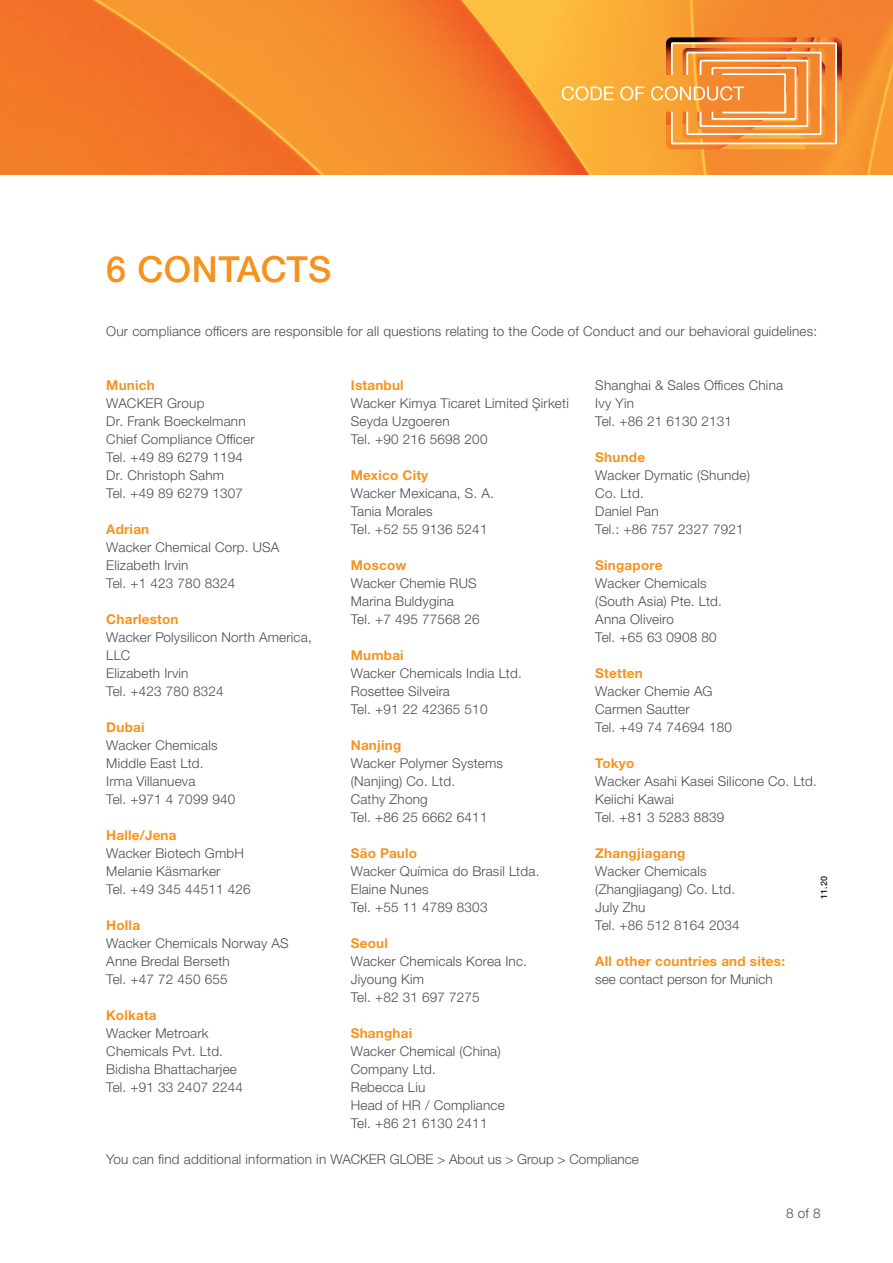
<style>
.page{position:relative;width:893px;height:1263px;background:#fff}
.page>*{position:absolute;margin:0;border:0;box-sizing:border-box;transform-origin:0 0}
.t1{font:500 36px "Helvetica Panfor Wacker";letter-spacing:.005em;color:#f7931d}
._01_Copy{font:300 13.5px/18px "Helvetica Panfor Wacker";letter-spacing:.015em;color:#4b4c4d}
._02_Headlin{font:700 13.5px "Helvetica Panfor Wacker";letter-spacing:.015em;color:#f7931d}
.t2{font:500 9px "Helvetica Panfor Wacker";color:#231f20}
</style>
<div class="page">
<img style="left:0;top:0;width:893px;height:174px">
<img style="left:666px;top:37px;width:176px;height:112px">
<svg style="left:562px;top:42px;width:275px;height:102px"></svg>
<p class="t1" style="left:106px;top:248px;width:226px">6 CONTACTS</p>
<p class="_01_Copy" style="left:106px;top:322px;width:712px">Our compliance officers are responsible for all questions relating to the Code of Conduct and our behavioral guidelines:</p>
<p class="_02_Headlin" style="left:106px;top:377px;width:50px">Munich</p>
<p class="_01_Copy" style="left:106px;top:394px;width:100px">WACKER Group</p>
<p class="_01_Copy" style="left:106px;top:412px;width:141px">Dr. Frank Boeckelmann</p>
<p class="_01_Copy" style="left:106px;top:430px;width:150px">Chief Compliance Officer</p>
<p class="_01_Copy" style="left:106px;top:448px;width:138px">Tel. +49 89 6279 1194</p>
<p class="_01_Copy" style="left:106px;top:466px;width:119px">Dr. Christoph Sahm</p>
<p class="_01_Copy" style="left:106px;top:484px;width:138px">Tel. +49 89 6279 1307</p>
<p class="_02_Headlin" style="left:106px;top:521px;width:44px">Adrian</p>
<p class="_01_Copy" style="left:106px;top:538px;width:175px">Wacker Chemical Corp. USA</p>
<p class="_01_Copy" style="left:106px;top:556px;width:84px">Elizabeth Irvin</p>
<p class="_01_Copy" style="left:106px;top:574px;width:130px">Tel. +1 423 780 8324</p>
<p class="_02_Headlin" style="left:106px;top:611px;width:74px">Charleston</p>
<p class="_01_Copy" style="left:106px;top:628px;width:207px">Wacker Polysilicon North America,</p>
<p class="_01_Copy" style="left:106px;top:646px;width:25px">LLC</p>
<p class="_01_Copy" style="left:106px;top:664px;width:84px">Elizabeth Irvin</p>
<p class="_01_Copy" style="left:106px;top:682px;width:119px">Tel. +423 780 8324</p>
<p class="_02_Headlin" style="left:106px;top:719px;width:40px">Dubai</p>
<p class="_01_Copy" style="left:106px;top:736px;width:113px">Wacker Chemicals</p>
<p class="_01_Copy" style="left:106px;top:754px;width:99px">Middle East Ltd.</p>
<p class="_01_Copy" style="left:106px;top:772px;width:91px">Irma Villanueva</p>
<p class="_01_Copy" style="left:106px;top:790px;width:130px">Tel. +971 4 7099 940</p>
<p class="_02_Headlin" style="left:106px;top:827px;width:72px">Halle/Jena</p>
<p class="_01_Copy" style="left:106px;top:844px;width:139px">Wacker Biotech GmbH</p>
<p class="_01_Copy" style="left:106px;top:862px;width:116px">Melanie Käsmarker</p>
<p class="_01_Copy" style="left:106px;top:880px;width:146px">Tel. +49 345 44511 426</p>
<p class="_02_Headlin" style="left:106px;top:917px;width:35px">Holla</p>
<p class="_01_Copy" style="left:106px;top:934px;width:184px">Wacker Chemicals Norway AS</p>
<p class="_01_Copy" style="left:106px;top:952px;width:125px">Anne Bredal Berseth</p>
<p class="_01_Copy" style="left:106px;top:970px;width:123px">Tel. +47 72 450 655</p>
<p class="_02_Headlin" style="left:106px;top:1007px;width:52px">Kolkata</p>
<p class="_01_Copy" style="left:106px;top:1024px;width:104px">Wacker Metroark</p>
<p class="_01_Copy" style="left:106px;top:1042px;width:118px">Chemicals Pvt. Ltd.</p>
<p class="_01_Copy" style="left:106px;top:1060px;width:132px">Bidisha Bhattacharjee</p>
<p class="_01_Copy" style="left:106px;top:1078px;width:138px">Tel. +91 33 2407 2244</p>
<p class="_02_Headlin" style="left:351px;top:377px;width:54px">Istanbul</p>
<p class="_01_Copy" style="left:351px;top:394px;width:220px">Wacker Kimya Ticaret Limited Şirketi</p>
<p class="_01_Copy" style="left:351px;top:412px;width:100px">Seyda Uzgoeren</p>
<p class="_01_Copy" style="left:351px;top:430px;width:138px">Tel. +90 216 5698 200</p>
<p class="_02_Headlin" style="left:351px;top:467px;width:79px">Mexico City</p>
<p class="_01_Copy" style="left:351px;top:484px;width:145px">Wacker Mexicana, S. A.</p>
<p class="_01_Copy" style="left:351px;top:502px;width:83px">Tania Morales</p>
<p class="_01_Copy" style="left:351px;top:520px;width:138px">Tel. +52 55 9136 5241</p>
<p class="_02_Headlin" style="left:351px;top:557px;width:57px">Moscow</p>
<p class="_01_Copy" style="left:351px;top:574px;width:127px">Wacker Chemie RUS</p>
<p class="_01_Copy" style="left:351px;top:592px;width:105px">Marina Buldygina</p>
<p class="_01_Copy" style="left:351px;top:610px;width:130px">Tel. +7 495 77568 26</p>
<p class="_02_Headlin" style="left:351px;top:647px;width:54px">Mumbai</p>
<p class="_01_Copy" style="left:351px;top:664px;width:173px">Wacker Chemicals India Ltd.</p>
<p class="_01_Copy" style="left:351px;top:682px;width:101px">Rosettee Silveira</p>
<p class="_01_Copy" style="left:351px;top:700px;width:138px">Tel. +91 22 42365 510</p>
<p class="_02_Headlin" style="left:351px;top:737px;width:52px">Nanjing</p>
<p class="_01_Copy" style="left:351px;top:754px;width:154px">Wacker Polymer Systems</p>
<p class="_01_Copy" style="left:351px;top:772px;width:106px">(Nanjing) Co. Ltd.</p>
<p class="_01_Copy" style="left:351px;top:790px;width:78px">Cathy Zhong</p>
<p class="_01_Copy" style="left:351px;top:808px;width:138px">Tel. +86 25 6662 6411</p>
<p class="_02_Headlin" style="left:351px;top:845px;width:68px">São Paulo</p>
<p class="_01_Copy" style="left:351px;top:862px;width:190px">Wacker Química do Brasil Ltda.</p>
<p class="_01_Copy" style="left:351px;top:880px;width:79px">Elaine Nunes</p>
<p class="_01_Copy" style="left:351px;top:898px;width:138px">Tel. +55 11 4789 8303</p>
<p class="_02_Headlin" style="left:351px;top:935px;width:39px">Seoul</p>
<p class="_01_Copy" style="left:351px;top:952px;width:178px">Wacker Chemicals Korea Inc.</p>
<p class="_01_Copy" style="left:351px;top:970px;width:75px">Jiyoung Kim</p>
<p class="_01_Copy" style="left:351px;top:988px;width:130px">Tel. +82 31 697 7275</p>
<p class="_02_Headlin" style="left:351px;top:1025px;width:63px">Shanghai</p>
<p class="_01_Copy" style="left:351px;top:1042px;width:151px">Wacker Chemical (China)</p>
<p class="_01_Copy" style="left:351px;top:1060px;width:87px">Company Ltd.</p>
<p class="_01_Copy" style="left:351px;top:1078px;width:156px">Rebecca Liu<br>Head of HR / Compliance</p>
<p class="_01_Copy" style="left:351px;top:1114px;width:138px">Tel. +86 21 6130 2411</p>
<p class="_01_Copy" style="left:595px;top:376px;width:189px">Shanghai &amp; Sales Offices China</p>
<p class="_01_Copy" style="left:595px;top:394px;width:40px">Ivy Yin</p>
<p class="_01_Copy" style="left:595px;top:412px;width:138px">Tel. +86 21 6130 2131</p>
<p class="_02_Headlin" style="left:595px;top:449px;width:51px">Shunde</p>
<p class="_01_Copy" style="left:595px;top:466px;width:156px">Wacker Dymatic (Shunde)</p>
<p class="_01_Copy" style="left:595px;top:484px;width:50px">Co. Ltd.</p>
<p class="_01_Copy" style="left:595px;top:502px;width:65px">Daniel Pan</p>
<p class="_01_Copy" style="left:595px;top:520px;width:150px">Tel.: +86 757 2327 7921</p>
<p class="_02_Headlin" style="left:595px;top:557px;width:69px">Singapore</p>
<p class="_01_Copy" style="left:595px;top:574px;width:128px">Wacker Chemicals (South Asia) Pte. Ltd.</p>
<p class="_01_Copy" style="left:595px;top:610px;width:80px">Anna Oliveiro</p>
<p class="_01_Copy" style="left:595px;top:628px;width:123px">Tel. +65 63 0908 80</p>
<p class="_02_Headlin" style="left:595px;top:665px;width:49px">Stetten</p>
<p class="_01_Copy" style="left:595px;top:682px;width:119px">Wacker Chemie AG</p>
<p class="_01_Copy" style="left:595px;top:700px;width:96px">Carmen Sautter</p>
<p class="_01_Copy" style="left:595px;top:718px;width:138px">Tel. +49 74 74694 180</p>
<p class="_02_Headlin" style="left:595px;top:755px;width:40px">Tokyo</p>
<p class="_01_Copy" style="left:595px;top:772px;width:223px">Wacker Asahi Kasei Silicone Co. Ltd.</p>
<p class="_01_Copy" style="left:595px;top:790px;width:80px">Keiichi Kawai</p>
<p class="_01_Copy" style="left:595px;top:808px;width:130px">Tel. +81 3 5283 8839</p>
<p class="_02_Headlin" style="left:595px;top:845px;width:92px">Zhangjiagang</p>
<p class="_01_Copy" style="left:595px;top:862px;width:113px">Wacker Chemicals</p>
<p class="_01_Copy" style="left:595px;top:880px;width:141px">(Zhangjiagang) Co. Ltd.</p>
<p class="_01_Copy" style="left:595px;top:898px;width:52px">July Zhu</p>
<p class="_01_Copy" style="left:595px;top:916px;width:146px">Tel. +86 512 8164 2034</p>
<p class="_02_Headlin" style="left:595px;top:953px;width:191px">All other countries and sites:</p>
<p class="_01_Copy" style="left:595px;top:970px;width:179px">see contact person for Munich</p>
<p class="t2" style="left:818px;top:899px;width:25px;rotate:-90deg">11.20</p>
<p class="_01_Copy" style="left:106px;top:1150px;width:534px">You can find additional information in WACKER GLOBE &gt; About us &gt; Group &gt; Compliance</p>
<p class="_01_Copy" style="left:786px;top:1204px;width:36px">8 of 8</p>
</div>
